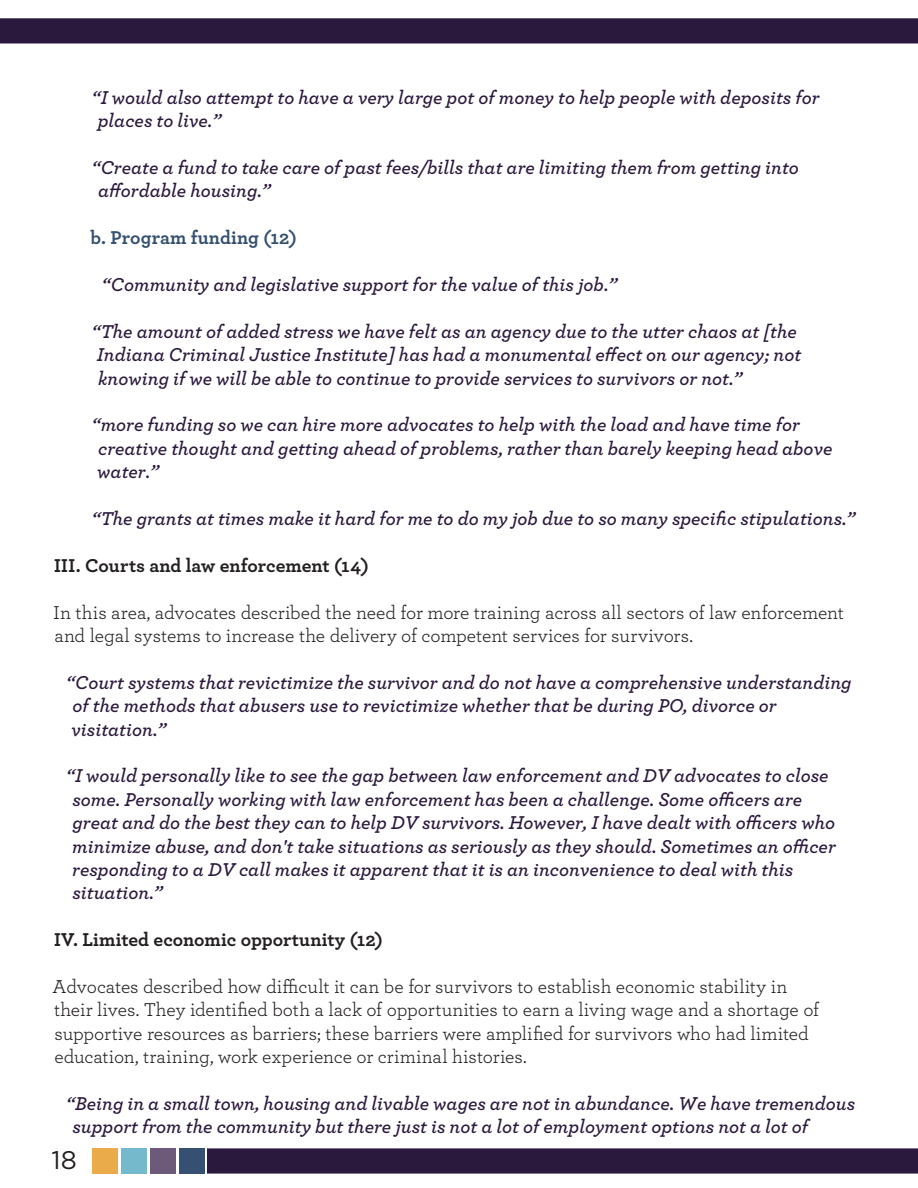
<style>
.page{position:relative;width:918px;height:1188px;background:#fff}
.page>*{position:absolute;margin:0;border:0;box-sizing:border-box;transform-origin:0 0}
.t1{font:25.5px "Gotham";color:#231f20}
.Paragraph_Style_1{font:italic 600 19.5px/23.4px "Archer";color:#2b193d}
.Paragraph_Style_1-2{font:19.5px/23.4px "Archer";letter-spacing:-.005em;color:#231f20}
.Paragraph_Style_1-3{font:700 19.5px "Archer";color:#231f20}
.Paragraph_Style_1-4{font:700 19.5px "Archer";letter-spacing:.005em;color:#355070}
</style>
<div class="page">
<svg style="left:0;top:18px;width:918px;height:26px;background:#312042"></svg>
<svg style="left:207px;top:1148px;width:711px;height:26px;background:#312043"></svg>
<div style="left:179px;top:1148px;width:26px;height:26px;background:#355070"></div>
<div style="left:150px;top:1148px;width:26px;height:26px;background:#6d597a"></div>
<div style="left:121px;top:1148px;width:26px;height:26px;background:#75b9cd"></div>
<div style="left:92px;top:1148px;width:26px;height:26px;background:#eaac4a"></div>
<p class="Paragraph_Style_1" style="left:98px;top:84px;width:723px;text-indent:-6px">“I would also attempt to have a very large pot of money to help people with deposits for places to live.”</p>
<p class="Paragraph_Style_1" style="left:98px;top:154px;width:702px;text-indent:-6px">“Create a fund to take care of past fees/bills that are limiting them from getting into affordable housing.”</p>
<p class="Paragraph_Style_1-4" style="left:91px;top:222px;width:208px">b. Program funding (12)</p>
<p class="Paragraph_Style_1" style="left:102px;top:271px;width:517px">“Community and legislative support for the value of this job.”</p>
<p class="Paragraph_Style_1" style="left:92px;top:318px;width:711px">“The amount of added stress we have felt as an agency due to the utter chaos at [the<br>Indiana Criminal Justice Institute] has had a monumental effect on our agency; not knowing if we will be able to continue to provide services to survivors or not.”</p>
<p class="Paragraph_Style_1" style="left:92px;top:412px;width:742px">“more funding so we can hire more advocates to help with the load and have time for creative thought and getting ahead of problems, rather than barely keeping head above water.”</p>
<p class="Paragraph_Style_1" style="left:92px;top:505px;width:765px">“The grants at times make it hard for me to do my job due to so many specific stipulations.”</p>
<p class="Paragraph_Style_1-3" style="left:54px;top:550px;width:316px">III. Courts and law enforcement (14)</p>
<p class="Paragraph_Style_1-2" style="left:53px;top:599px;width:792px">In this area, advocates described the need for more training across all sectors of law enforcement and legal systems to increase the delivery of competent services for survivors.</p>
<p class="Paragraph_Style_1" style="left:66px;top:669px;width:787px">“Court systems that revictimize the survivor and do not have a comprehensive understanding of the methods that abusers use to revictimize whether that be during PO, divorce or visitation.”</p>
<p class="Paragraph_Style_1" style="left:72px;top:763px;width:765px;text-indent:-6px">“I would personally like to see the gap between law enforcement and DV advocates to close some. Personally working with law enforcement has been a challenge. Some officers are great and do the best they can to help DV survivors. However, I have dealt with officers who minimize abuse, and don't take situations as seriously as they should. Sometimes an officer responding to a DV call makes it apparent that it is an inconvenience to deal with this situation.”</p>
<p class="Paragraph_Style_1-3" style="left:54px;top:924px;width:330px">IV. Limited economic opportunity (12)</p>
<p class="Paragraph_Style_1-2" style="left:53px;top:974px;width:768px">Advocates described how difficult it can be for survivors to establish economic stability in their lives. They identified both a lack of opportunities to earn a living wage and a shortage of supportive resources as barriers; these barriers were amplified for survivors who had limited education, training, work experience or criminal histories.</p>
<p class="Paragraph_Style_1" style="left:72px;top:1090px;width:784px;text-indent:-6px">“Being in a small town, housing and livable wages are not in abundance. We have tremendous support from the community but there just is not a lot of employment options not a lot of</p>
<h1 class="t1" style="left:52px;top:1144px;width:27px">18</h1>
</div>
